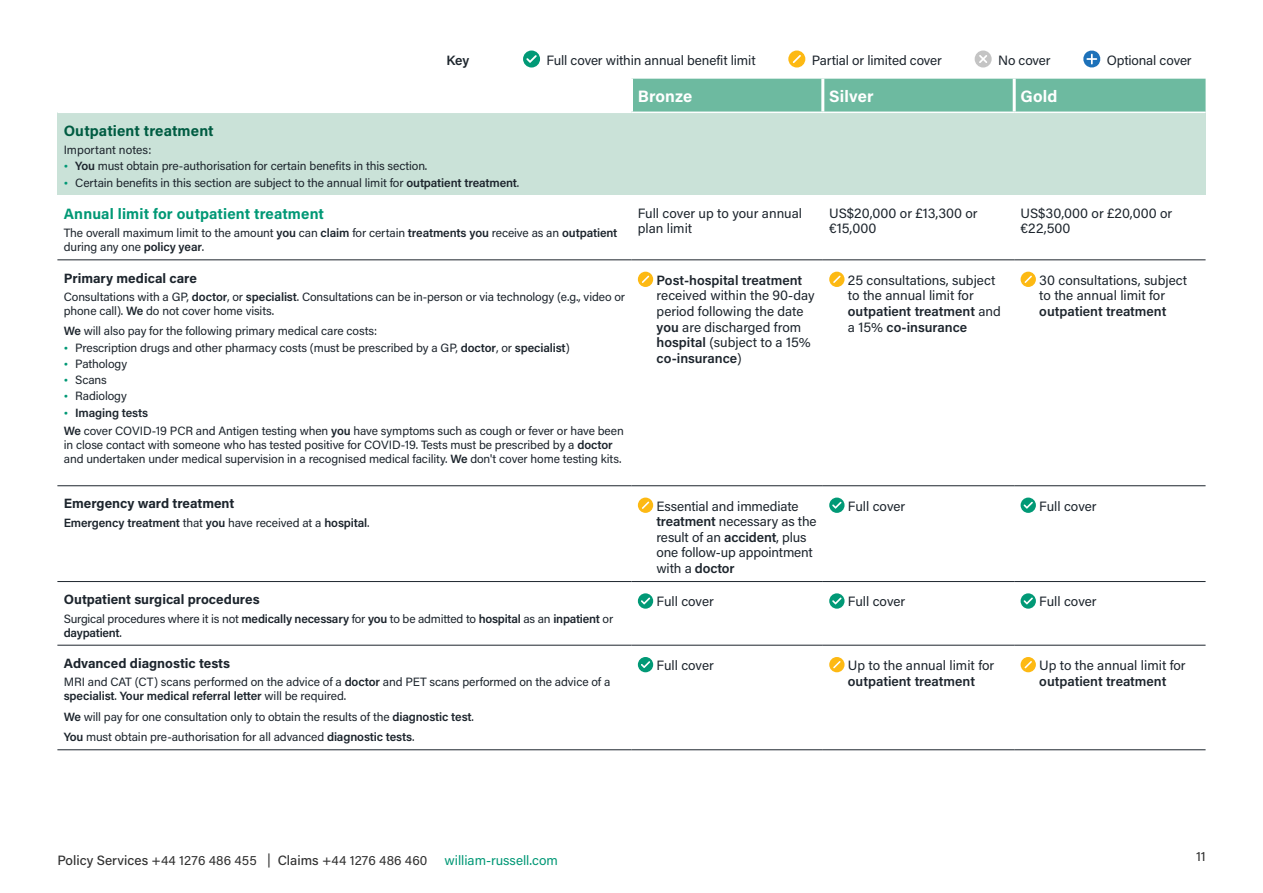
<style>
.page{position:relative;width:1263px;height:893px;background:#fff}
.page>*{position:absolute;margin:0;border:0;box-sizing:border-box;transform-origin:0 0}
.t1{font:700 16.5px "Acumin Pro";letter-spacing:.01em;color:#fff}
.t2{font:700 15px "Acumin Pro";letter-spacing:.01em;color:#019875}
.t3{font:700 15px "Acumin Pro";letter-spacing:.005em;color:#005c42}
.t4{font:13.5px/15.6px "Acumin Pro";letter-spacing:-.005em;color:#1d252d}
.t5{font:700 13.5px "Acumin Pro";color:#1d252d}
.t6{font:600 13.5px "Acumin Pro";letter-spacing:-.005em;color:#1d252d}
.t7{font:13.5px "Acumin Pro";letter-spacing:.005em;color:#323232}
.t8{font:13.5px "Acumin Pro";color:#029876}
.t9{font:12px/14.1px "Acumin Pro";letter-spacing:-.01em;color:#1d252d}
.t10{font:600 12px "Acumin Pro";letter-spacing:-.01em;color:#1d252d}
.s1{font-family:"Abril Display";font-weight:700;color:#019875}
.s2{font-weight:600}
.s3{font-weight:400}
.s4{font-weight:500}
</style>
<div class="page">
<div style="left:633px;top:79px;width:572px;height:33px;background:#6dbaa0"></div>
<div style="left:57px;top:112px;width:1148px;height:83px;background:#cae2d8"></div>
<hr style="left:821px;top:79px;width:3px;height:33px;background:#fff">
<hr style="left:1013px;top:79px;width:3px;height:33px;background:#fff">
<hr style="left:57px;top:749px;width:574px;height:1px;background:#1d252d">
<hr style="left:631px;top:749px;width:192px;height:1px;background:#1d252d">
<hr style="left:823px;top:749px;width:191px;height:1px;background:#1d252d">
<hr style="left:1014px;top:749px;width:191px;height:1px;background:#1d252d">
<hr style="left:57px;top:259px;width:574px;height:1px;background:#1d252d">
<hr style="left:631px;top:259px;width:192px;height:1px;background:#1d252d">
<hr style="left:823px;top:259px;width:191px;height:1px;background:#1d252d">
<hr style="left:1014px;top:259px;width:191px;height:1px;background:#1d252d">
<hr style="left:57px;top:485px;width:574px;height:1px;background:#1d252d">
<hr style="left:631px;top:485px;width:192px;height:1px;background:#1d252d">
<hr style="left:823px;top:485px;width:191px;height:1px;background:#1d252d">
<hr style="left:1014px;top:485px;width:191px;height:1px;background:#1d252d">
<hr style="left:57px;top:581px;width:574px;height:1px;background:#1d252d">
<hr style="left:631px;top:581px;width:192px;height:1px;background:#1d252d">
<hr style="left:823px;top:581px;width:191px;height:1px;background:#1d252d">
<hr style="left:1014px;top:581px;width:191px;height:1px;background:#1d252d">
<hr style="left:57px;top:112px;width:574px;height:1px;background:#fff">
<hr style="left:631px;top:112px;width:192px;height:1px;background:#fff">
<hr style="left:823px;top:112px;width:191px;height:1px;background:#fff">
<hr style="left:1014px;top:112px;width:191px;height:1px;background:#fff">
<hr style="left:57px;top:645px;width:574px;height:1px;background:#1d252d">
<hr style="left:631px;top:645px;width:192px;height:1px;background:#1d252d">
<hr style="left:823px;top:645px;width:191px;height:1px;background:#1d252d">
<hr style="left:1014px;top:645px;width:191px;height:1px;background:#1d252d">
<svg style="left:638px;top:272px;width:15px;height:15px"></svg>
<svg style="left:829px;top:272px;width:15px;height:15px"></svg>
<svg style="left:1020px;top:272px;width:16px;height:15px"></svg>
<svg style="left:638px;top:498px;width:15px;height:15px"></svg>
<div style="left:829px;top:498px;width:15px;height:15px;background:#019976;border-radius:50%"></div>
<svg style="left:832px;top:502px;width:9px;height:7px"></svg>
<svg style="left:1020px;top:498px;width:16px;height:15px"></svg>
<svg style="left:1023px;top:502px;width:10px;height:7px"></svg>
<svg style="left:638px;top:593px;width:15px;height:16px"></svg>
<svg style="left:641px;top:597px;width:9px;height:7px"></svg>
<svg style="left:829px;top:593px;width:15px;height:16px"></svg>
<svg style="left:832px;top:597px;width:9px;height:7px"></svg>
<svg style="left:1020px;top:593px;width:16px;height:16px"></svg>
<svg style="left:1023px;top:597px;width:10px;height:7px"></svg>
<div style="left:638px;top:657px;width:15px;height:15px;background:#019976;border-radius:50%"></div>
<svg style="left:641px;top:661px;width:9px;height:7px"></svg>
<svg style="left:829px;top:657px;width:15px;height:15px"></svg>
<svg style="left:1020px;top:657px;width:16px;height:15px"></svg>
<div style="left:523px;top:51px;width:17px;height:17px;background:#019976;border-radius:50%"></div>
<svg style="left:526px;top:55px;width:11px;height:8px"></svg>
<svg style="left:788px;top:51px;width:17px;height:17px"></svg>
<svg style="left:975px;top:51px;width:17px;height:17px"></svg>
<svg style="left:1083px;top:50px;width:18px;height:18px"></svg>
<p class="t6" style="left:446px;top:51px;width:24px">Key</p>
<p class="t4" style="left:546px;top:52px;width:211px">Full cover within annual benefit limit</p>
<p class="t4" style="left:812px;top:52px;width:132px">Partial or limited cover</p>
<p class="t4" style="left:998px;top:52px;width:54px">No cover</p>
<p class="t4" style="left:1107px;top:52px;width:86px">Optional cover</p>
<p class="t3" style="left:64px;top:120px;width:151px">Outpatient treatment</p>
<p class="t9" style="left:64px;top:142px;width:89px">Important notes:</p>
<p class="t9" style="left:64px;top:159px;width:365px"><span class="s1">•</span> <span class="s2">You</span> must obtain pre-authorisation for certain benefits in this section.</p>
<p class="t9" style="left:64px;top:175px;width:457px"><span class="s1">•</span> Certain benefits in this section are subject to the annual limit for <span class="s2">outpatient treatment</span>.</p>
<p class="t2" style="left:64px;top:203px;width:262px">Annual limit for outpatient treatment</p>
<p class="t9" style="left:64px;top:225px;width:555px">The overall maximum limit to the amount <span class="s2">you</span> can <span class="s2">claim</span> for certain <span class="s2">treatments you</span> receive as an <span class="s2">outpatient </span>during any one <span class="s2">policy year</span>.</p>
<p class="t5" style="left:64px;top:268px;width:135px">Primary medical care</p>
<p class="t9" style="left:64px;top:289px;width:563px">Consultations with a GP, <span class="s2">doctor</span>, or <span class="s2">specialist</span>. Consultations can be in-person or via technology (e.g., video or phone call). <span class="s2">We</span> do not cover home visits.</p>
<p class="t9" style="left:64px;top:324px;width:315px"><span class="s2">We</span> will also pay for the following primary medical care costs:</p>
<p class="t9" style="left:64px;top:340px;width:507px"><span class="s1">•</span> Prescription drugs and other pharmacy costs (must be prescribed by a GP, <span class="s2">doctor</span>, or <span class="s2">specialist</span>)</p>
<p class="t9" style="left:64px;top:356px;width:65px"><span class="s1">•</span> Pathology</p>
<p class="t9" style="left:64px;top:372px;width:45px"><span class="s1">•</span> Scans</p>
<p class="t9" style="left:64px;top:389px;width:65px"><span class="s1">•</span> Radiology</p>
<p class="t9" style="left:64px;top:403px;width:561px;line-height:18.3px"><span class="s1">•</span> <span class="s2">Imaging tests<br>We</span> cover COVID-19 PCR and Antigen testing when <span class="s2">you</span> have symptoms such as cough or fever or have been</p>
<p class="t9" style="left:64px;top:437px;width:559px">in close contact with someone who has tested positive for COVID-19. Tests must be prescribed by a <span class="s2">doctor </span>and undertaken under medical supervision in a recognised medical facility. <span class="s2">We</span> don't cover home testing kits.</p>
<p class="t5" style="left:64px;top:494px;width:172px">Emergency ward treatment</p>
<p class="t10" style="left:64px;top:514px;width:307px">Emergency treatment <span class="s3">that</span> you <span class="s3">have received at a</span> hospital<span class="s3">.</span></p>
<p class="t5" style="left:64px;top:590px;width:197px">Outpatient surgical procedures</p>
<p class="t9" style="left:64px;top:611px;width:551px">Surgical procedures where it is not <span class="s2">medically necessary</span> for <span class="s2">you</span> to be admitted to <span class="s2">hospital</span> as an <span class="s2">inpatient</span> or <span class="s2">daypatient</span>.</p>
<p class="t5" style="left:64px;top:654px;width:168px">Advanced diagnostic tests</p>
<p class="t9" style="left:64px;top:674px;width:548px">MRI and CAT (CT) scans performed on the advice of a <span class="s2">doctor</span> and PET scans performed on the advice of a <span class="s2">specialist</span>. <span class="s2">Your medical referral letter</span> will be required.</p>
<p class="t9" style="left:64px;top:706px;width:412px;line-height:20.4px"><span class="s2">We</span> will pay for one consultation only to obtain the results of the <span class="s2">diagnostic test</span>.<br><span class="s2">You</span> must obtain pre-authorisation for all advanced <span class="s2">diagnostic tests</span>.</p>
<h1 class="t1" style="left:638px;top:84px;width:56px">Bronze</h1>
<h1 class="t1" style="left:829px;top:84px;width:46px">Silver</h1>
<h1 class="t1" style="left:1020px;top:84px;width:38px">Gold</h1>
<p class="t4" style="left:638px;top:205px;width:166px">Full cover up to your annual plan limit</p>
<p class="t4" style="left:829px;top:205px;width:150px">US$20,000 or £13,300 or €15,000</p>
<p class="t4" style="left:1020px;top:205px;width:153px">US$30,000 or £20,000 or €22,500</p>
<p class="t6" style="left:657px;top:271px;width:147px">Post-hospital treatment</p>
<p class="t4" style="left:657px;top:287px;width:159px">received within the 90-day period following the date <span class="s2">you</span> are discharged from <span class="s2">hospital</span> (subject to a 15% <span class="s2">co-insurance</span>)</p>
<p class="t4" style="left:848px;top:272px;width:154px">25 consultations, subject to the annual limit for <span class="s2">outpatient treatment</span> and a 15% <span class="s2">co-insurance</span></p>
<p class="t4" style="left:1039px;top:272px;width:149px">30 consultations, subject to the annual limit for</p>
<p class="t6" style="left:1039px;top:302px;width:129px">outpatient treatment</p>
<p class="t4" style="left:656px;top:498px;width:162px">Essential and immediate <span class="s2">treatment</span> necessary as the result of an <span class="s2">accident</span>, plus one follow-up appointment with a <span class="s2">doctor</span></p>
<p class="t4" style="left:848px;top:498px;width:59px">Full cover</p>
<p class="t4" style="left:1039px;top:498px;width:59px">Full cover</p>
<p class="t4" style="left:657px;top:593px;width:59px">Full cover</p>
<p class="t4" style="left:848px;top:593px;width:59px">Full cover</p>
<p class="t4" style="left:1039px;top:593px;width:59px">Full cover</p>
<p class="t4" style="left:657px;top:657px;width:59px">Full cover</p>
<p class="t4" style="left:848px;top:657px;width:148px">Up to the annual limit for</p>
<p class="t6" style="left:848px;top:671px;width:129px">outpatient treatment</p>
<p class="t4" style="left:1039px;top:657px;width:148px">Up to the annual limit for</p>
<p class="t6" style="left:1039px;top:671px;width:129px">outpatient treatment</p>
<p class="t7" style="left:57px;top:851px;width:371px"><span class="s4">Policy Services</span> +44 1276 486 455 | <span class="s4">Claims</span> +44 1276 486 460</p>
<p class="t7" style="left:1196px;top:847px;width:11px">11</p>
<p class="t8" style="left:444px;top:851px;width:115px">william-russell.com</p>
</div>
